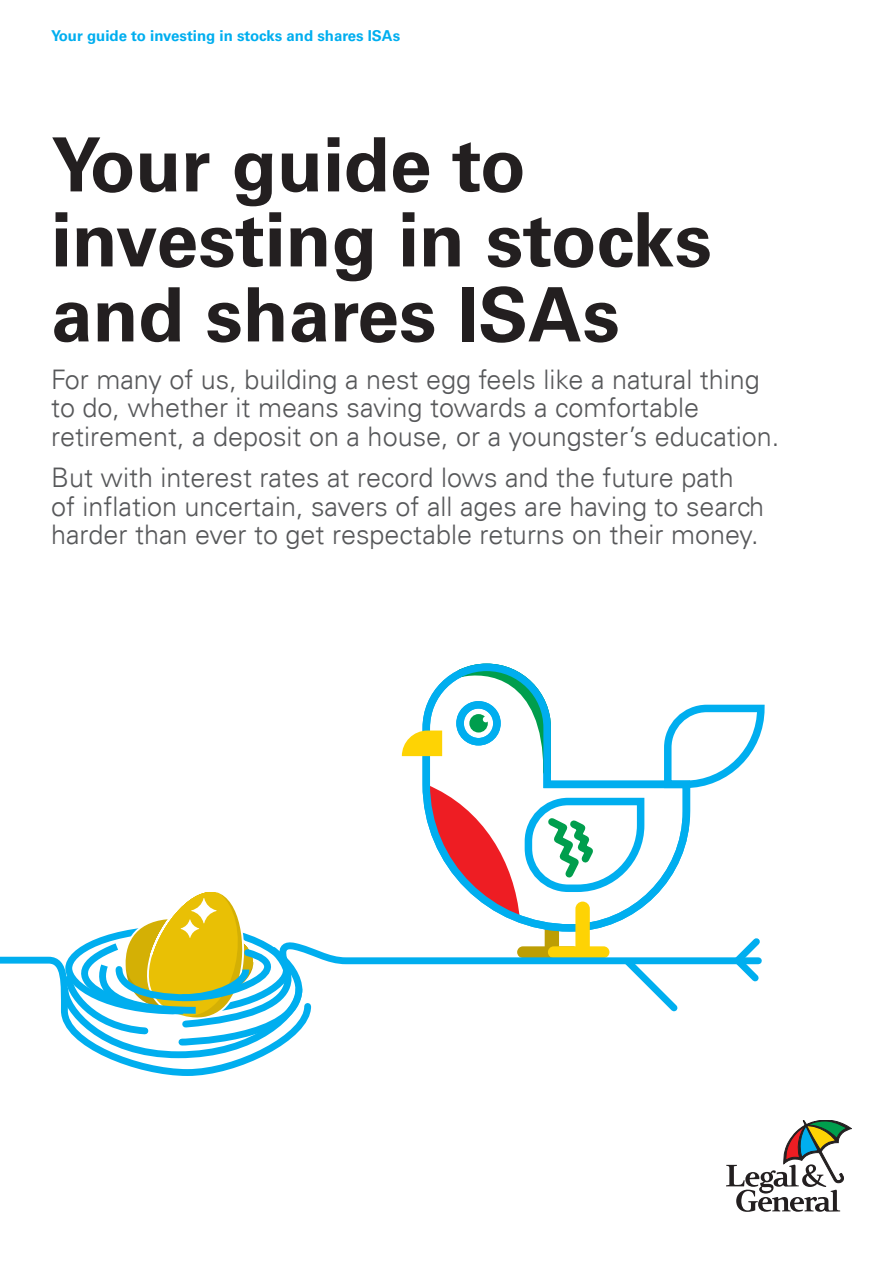
<style>
.page{position:relative;width:893px;height:1263px;background:#fff}
.page>*{position:absolute;margin:0;border:0;box-sizing:border-box;transform-origin:0 0}
.Coverpage_title{font:700 75px/75px "Univers LT Std";color:#231f20}
.Coverpage_lead_in{font:300 27px/28.5px "Univers LT";color:#57585a}
.t1{font:700 15px "Univers LT Std";color:#00aeef}
</style>
<div class="page">
<svg style="left:726px;top:1120px;width:125px;height:92px"></svg>
<svg style="left:0;top:663px;width:765px;height:413px"></svg>
<p class="t1" style="left:51px;top:27px;width:351px">Your guide to investing in stocks and shares ISAs</p>
<p class="Coverpage_title" style="left:51px;top:128px;width:662px">Your guide to investing in stocks and shares ISAs</p>
<p class="Coverpage_lead_in" style="left:51px;top:365px;width:730px">For many of us, building a nest egg feels like a natural thing to do, whether it means saving towards a comfortable retirement, a deposit on a house, or a youngster’s education.</p>
<p class="Coverpage_lead_in" style="left:51px;top:463px;width:715px">But with interest rates at record lows and the future path of inflation uncertain, savers of all ages are having to search harder than ever to get respectable returns on their money.</p>
</div>
